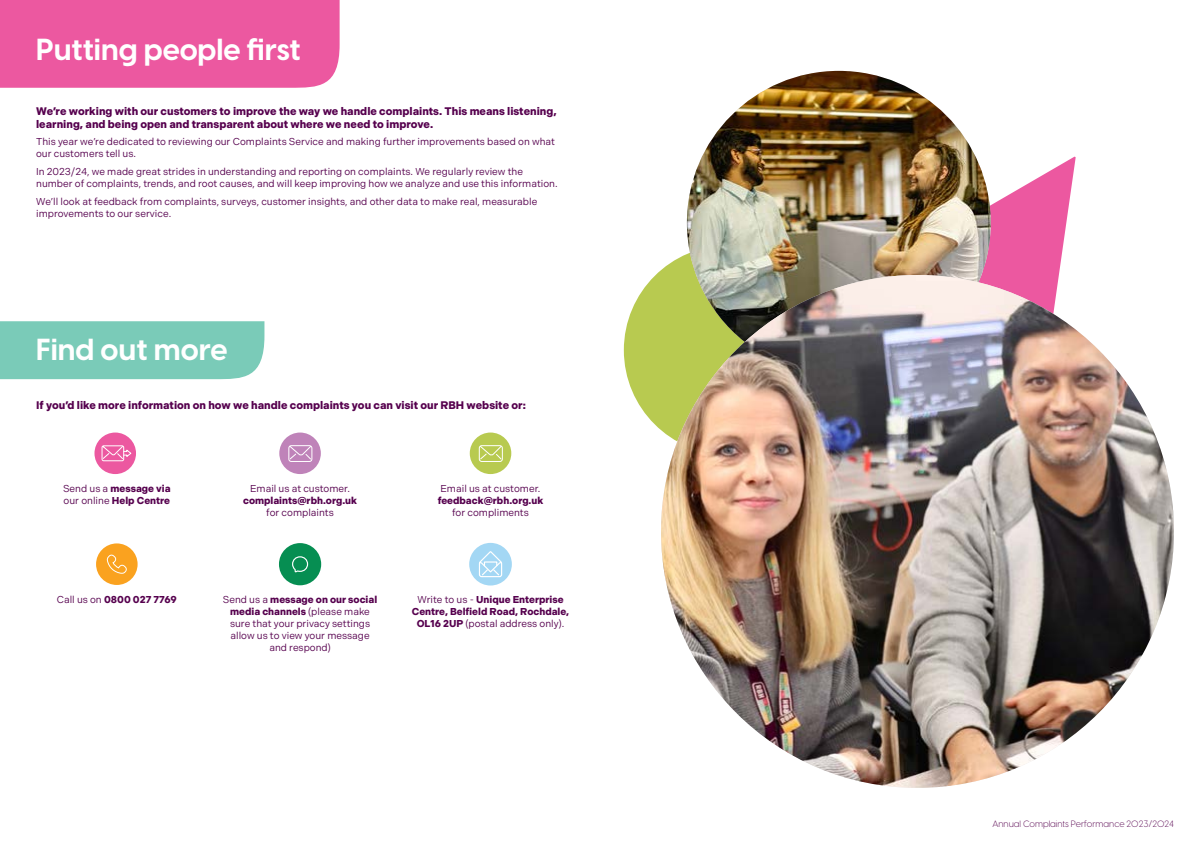
<style>
.page{position:relative;width:1191px;height:842px;background:#fff}
.page>*{position:absolute;margin:0;border:0;box-sizing:border-box;transform-origin:0 0}
.t1{font:700 30px "Visby CF";color:#fff}
.t2{font:700 11px/13.2px "Indivisible";color:#56004e}
.t3{font:10px/12px "Indivisible";color:#56004e}
.t4{font:700 10px/12px "Indivisible";color:#56004e;text-align:center}
.t5{font:300 9px "Visby CF";color:#56004e}
.s1{font-weight:400}
.s2{font-weight:700}
</style>
<div class="page">
<div style="left:624px;top:245px;width:209px;height:210px;background:#b8ca50;border-radius:50%"></div>
<svg style="left:990px;top:156px;width:85px;height:173px"></svg>
<img style="left:687px;top:71px;width:303px;height:276px">
<img style="left:661px;top:275px;width:513px;height:513px;border-radius:256px">
<div style="left:0;top:0;width:339px;height:88px;background:#ec58a0"></div>
<div style="left:0;top:321px;width:264px;height:58px;background:#7acbb8"></div>
<div style="left:96px;top:543px;width:42px;height:42px;background:#faa21f;border-radius:50%"></div>
<svg style="left:107px;top:554px;width:20px;height:20px"></svg>
<div style="left:279px;top:432px;width:42px;height:42px;background:#bf83b9;border-radius:50%"></div>
<div style="left:288px;top:445px;width:24px;height:17px;border:1px solid #fff;border-radius:3px"></div>
<svg style="left:289px;top:445px;width:23px;height:15px"></svg>
<div style="left:470px;top:432px;width:41px;height:42px;background:#b8ca50;border-radius:50%"></div>
<div style="left:479px;top:445px;width:24px;height:17px;border:1px solid #fff;border-radius:3px"></div>
<svg style="left:479px;top:445px;width:23px;height:15px"></svg>
<div style="left:279px;top:543px;width:42px;height:42px;background:#068e52;border-radius:50%"></div>
<svg style="left:292px;top:556px;width:17px;height:17px"></svg>
<div style="left:469px;top:543px;width:43px;height:42px;background:#a3d7f4;border-radius:50%"></div>
<svg style="left:479px;top:551px;width:24px;height:27px"></svg>
<div style="left:94px;top:432px;width:42px;height:42px;background:#ec58a0;border-radius:50%"></div>
<div style="left:102px;top:445px;width:22px;height:16px;border:1px solid #fff;border-radius:2px"></div>
<svg style="left:102px;top:445px;width:30px;height:14px"></svg>
<h1 class="t1" style="left:36px;top:26px;width:266px">Putting people first</h1>
<p class="t2" style="left:36px;top:104px;width:522px">We’re working with our customers to improve the way we handle complaints. This means listening, learning, and being open and transparent about where we need to improve.</p>
<p class="t3" style="left:36px;top:136px;width:520px">This year we’re dedicated to reviewing our Complaints Service and making further improvements based on what our customers tell us.</p>
<p class="t3" style="left:36px;top:166px;width:523px">In 2023/24, we made great strides in understanding and reporting on complaints. We regularly review the number of complaints, trends, and root causes, and will keep improving how we analyze and use this information.</p>
<p class="t3" style="left:36px;top:195px;width:502px">We’ll look at feedback from complaints, surveys, customer insights, and other data to make real, measurable improvements to our service.</p>
<h1 class="t1" style="left:36px;top:326px;width:193px">Find out more</h1>
<p class="t2" style="left:36px;top:399px;width:491px">If you’d like more information on how we handle complaints you can visit our RBH website or:</p>
<p class="t4" style="left:63px;top:483px;width:109px;text-align:left"><span class="s1">Send us a</span> message via <span class="s1">our online</span> Help Centre</p>
<p class="t3" style="left:250px;top:483px;width:101px">Email us at customer.</p>
<p class="t4" style="left:243px;top:495px;width:116px">complaints@rbh.org.uk</p>
<p class="t3" style="left:266px;top:507px;width:69px">for complaints</p>
<p class="t4" style="left:57px;top:594px;width:122px"><span class="s1">Call us on</span> 0800 027 7769</p>
<p class="t3" style="left:223px;top:594px;width:156px;text-align:center">Send us a <span class="s2">message on our social media channels</span> (please make sure that your privacy settings allow us to view your message and respond)</p>
<p class="t3" style="left:440px;top:483px;width:101px">Email us at customer.</p>
<p class="t4" style="left:438px;top:495px;width:107px">feedback@rbh.org.uk</p>
<p class="t3" style="left:452px;top:507px;width:78px">for compliments</p>
<p class="t4" style="left:412px;top:594px;width:159px"><span class="s1">Write to us -</span> Unique Enterprise<br>Centre, Belfield Road, Rochdale,<br>OL16 2UP <span class="s1">(postal address only).</span></p>
<p class="t5" style="left:992px;top:817px;width:183px">Annual Complaints Performance 2023/2024</p>
</div>
